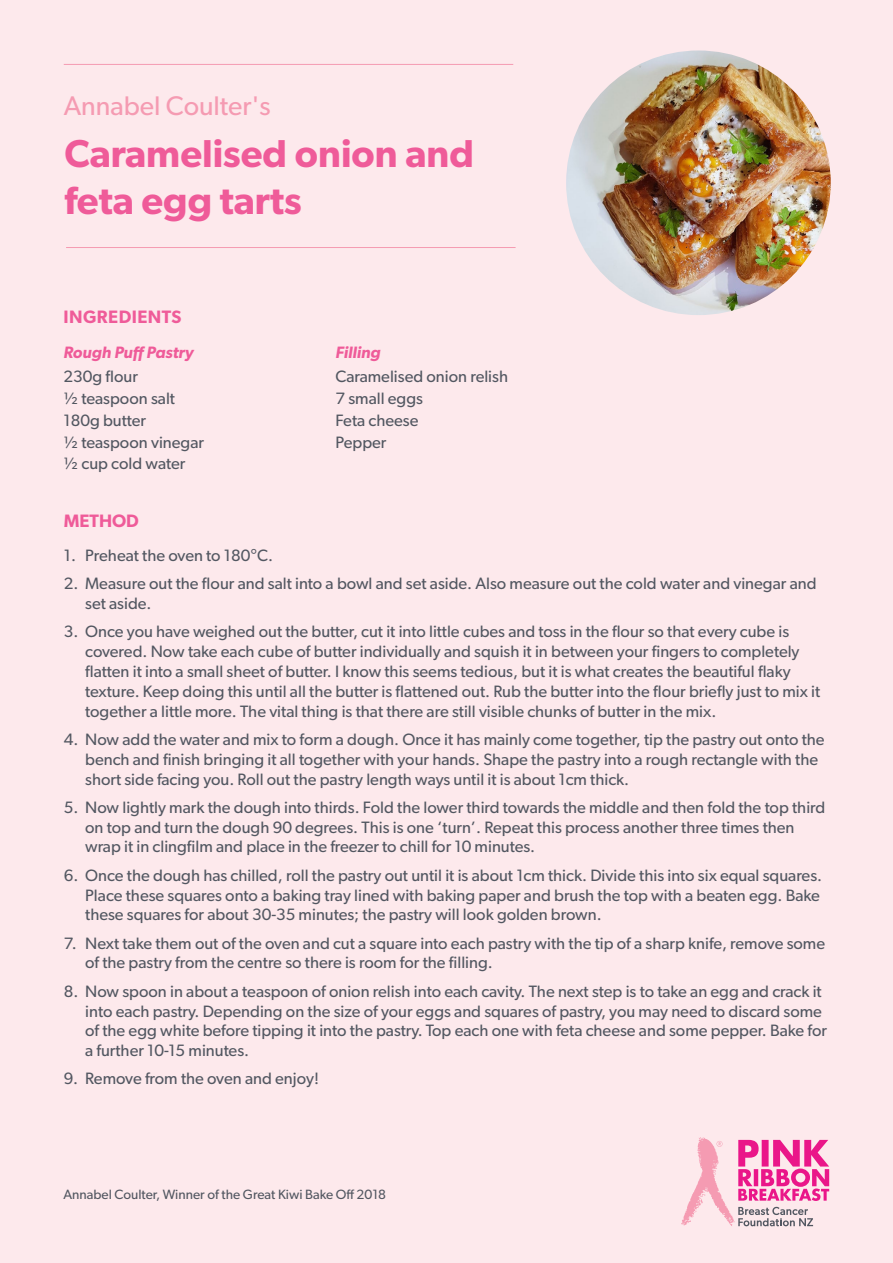
<style>
.page{position:relative;width:893px;height:1263px;background:#fde9ec}
.page>*{position:absolute;margin:0;border:0;box-sizing:border-box;transform-origin:0 0}
.t1{font:600 39px/46.8px "Gibson";color:#ef5b99}
.t2{font:27px "Gibson";color:#f59bb2}
.t3{font:600 18px "Gibson";letter-spacing:.025em;color:#ef5b99}
.t4{font:16.5px/19.8px "Gibson";color:#525761}
.t5{font:italic 600 16.5px "Gibson";color:#ef5b99}
.t6{font:13.5px "Gibson";color:#525761}
</style>
<div class="page">
<hr style="left:66px;top:247px;width:450px;height:1px;background:#f59bb2">
<hr style="left:64px;top:64px;width:449px;height:1px;background:#f59bb2">
<img style="left:566px;top:50px;width:265px;height:265px;border-radius:132px">
<svg style="left:681px;top:1137px;width:148px;height:89px"></svg>
<h2 class="t2" style="left:64px;top:89px;width:209px">Annabel Coulter's</h2>
<h1 class="t1" style="left:64px;top:129px;width:411px">Caramelised onion and feta egg tarts</h1>
<p class="t3" style="left:64px;top:306px;width:119px">INGREDIENTS</p>
<p class="t5" style="left:64px;top:342px;width:131px">Rough Puff Pastry</p>
<p class="t4" style="left:64px;top:365px;width:142px;line-height:21.9px">230g flour<br>½ teaspoon salt<br>180g butter<br>½ teaspoon vinegar ½ cup cold water</p>
<p class="t3" style="left:64px;top:510px;width:77px">METHOD</p>
<p class="t5" style="left:335px;top:342px;width:47px">Filling</p>
<p class="t4" style="left:335px;top:365px;width:174px;line-height:21.9px">Caramelised onion relish<br>7 small eggs<br>Feta cheese<br>Pepper</p>
<p class="t4" style="left:64px;top:545px;width:211px">1. Preheat the oven to 180°C.</p>
<p class="t4" style="left:85px;top:573px;width:733px;text-indent:-21px">2. Measure out the flour and salt into a bowl and set aside. Also measure out the cold water and vinegar and set aside.</p>
<p class="t4" style="left:85px;top:622px;width:737px;text-indent:-21px">3. Once you have weighed out the butter, cut it into little cubes and toss in the flour so that every cube is covered. Now take each cube of butter individually and squish it in between your fingers to completely flatten it into a small sheet of butter. I know this seems tedious, but it is what creates the beautiful flaky texture. Keep doing this until all the butter is flattened out. Rub the butter into the flour briefly just to mix it together a little more. The vital thing is that there are still visible chunks of butter in the mix.</p>
<p class="t4" style="left:85px;top:729px;width:741px;text-indent:-21px">4. Now add the water and mix to form a dough. Once it has mainly come together, tip the pastry out onto the bench and finish bringing it all together with your hands. Shape the pastry into a rough rectangle with the short side facing you. Roll out the pastry length ways until it is about 1cm thick.</p>
<p class="t4" style="left:85px;top:797px;width:742px;text-indent:-21px">5. Now lightly mark the dough into thirds. Fold the lower third towards the middle and then fold the top third on top and turn the dough 90 degrees. This is one ‘turn’. Repeat this process another three times then wrap it in clingfilm and place in the freezer to chill for 10 minutes.</p>
<p class="t4" style="left:85px;top:865px;width:738px;text-indent:-21px">6. Once the dough has chilled, roll the pastry out until it is about 1cm thick. Divide this into six equal squares.<br>Place these squares onto a baking tray lined with baking paper and brush the top with a beaten egg. Bake these squares for about 30-35 minutes; the pastry will look golden brown.</p>
<p class="t4" style="left:85px;top:933px;width:741px;text-indent:-21px">7. Next take them out of the oven and cut a square into each pastry with the tip of a sharp knife, remove some of the pastry from the centre so there is room for the filling.</p>
<p class="t4" style="left:85px;top:981px;width:743px;text-indent:-21px">8. Now spoon in about a teaspoon of onion relish into each cavity. The next step is to take an egg and crack it into each pastry. Depending on the size of your eggs and squares of pastry, you may need to discard some of the egg white before tipping it into the pastry. Top each one with feta cheese and some pepper. Bake for a further 10-15 minutes.</p>
<p class="t4" style="left:64px;top:1069px;width:257px">9. Remove from the oven and enjoy!</p>
<p class="t6" style="left:64px;top:1186px;width:324px">Annabel Coulter, Winner of the Great Kiwi Bake Off 2018</p>
</div>
